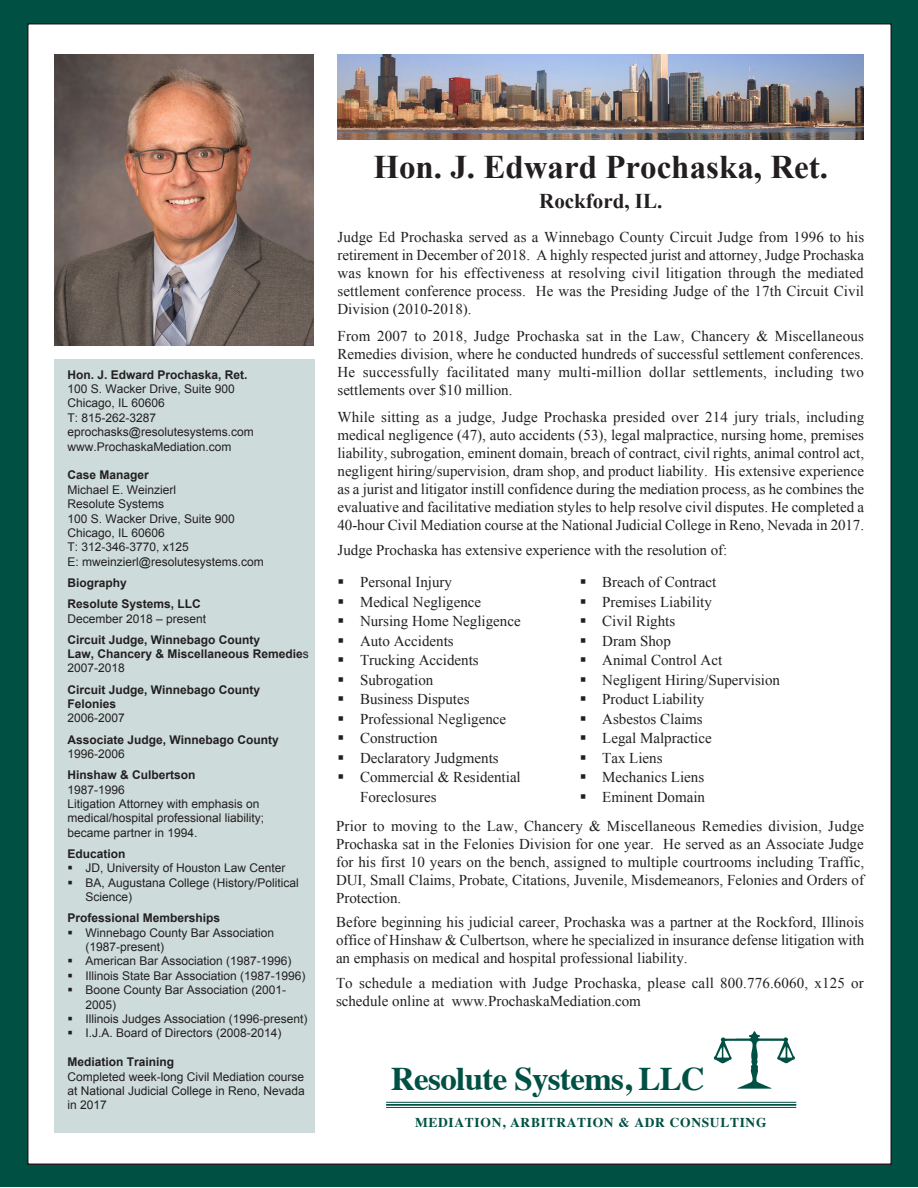
<style>
.page{position:relative;width:918px;height:1188px;background:#fff}
.page>*{position:absolute;margin:0;border:0;box-sizing:border-box;transform-origin:0 0}
.t1{font:700 33px "Times New Roman";color:#231f20}
.t2{font:700 33px "Times";letter-spacing:-.02em;color:#005143}
.t3{font:700 21px "Times New Roman";color:#231f20}
.Heading_1{font:15px/18px "Times New Roman";color:#231f20;text-align:justify}
.List_Paragraph{font:15px/18px "Times New Roman";color:#231f20;text-align:justify}
.t4{font:700 13.5px "Times";letter-spacing:.05em;color:#005143}
.t5{font:12px/14.4px "Arial";color:#231f20}
.Heading_1-2{font:700 12px "Arial";color:#231f20}
.s1{font-weight:400}
</style>
<div class="page">
<div style="left:0;top:0;width:917px;height:1187px;background:#005143"></div>
<div style="left:28px;top:24px;width:863px;height:1140px;background:#fff"></div>
<div style="left:54px;top:359px;width:261px;height:774px;background:#cddcda"></div>
<hr style="left:386px;top:1102px;width:410px;height:1px;background:#005143">
<hr style="left:386px;top:1104px;width:410px;height:2px;background:#005143">
<hr style="left:386px;top:1107px;width:410px;height:1px;background:#005143">
<img style="left:713px;top:1031px;width:82px;height:58px">
<img style="left:337px;top:54px;width:527px;height:85px">
<img style="left:54px;top:54px;width:260px;height:292px">
<p class="Heading_1-2" style="left:68px;top:366px;width:182px">Hon. J. Edward Prochaska, Ret.</p>
<p class="t5" style="left:68px;top:382px;width:169px">100 S. Wacker Drive, Suite 900</p>
<p class="t5" style="left:68px;top:396px;width:99px">Chicago, IL 60606</p>
<p class="t5" style="left:68px;top:411px;width:90px">T: 815-262-3287</p>
<p class="t5" style="left:68px;top:425px;width:188px">eprochasks@resolutesystems.com</p>
<p class="t5" style="left:68px;top:439px;width:166px">www.ProchaskaMediation.com</p>
<p class="Heading_1-2" style="left:68px;top:467px;width:83px">Case Manager</p>
<p class="t5" style="left:68px;top:483px;width:110px">Michael E. Weinzierl</p>
<p class="t5" style="left:68px;top:497px;width:98px">Resolute Systems</p>
<p class="t5" style="left:68px;top:511px;width:169px">100 S. Wacker Drive, Suite 900</p>
<p class="t5" style="left:68px;top:526px;width:99px">Chicago, IL 60606</p>
<p class="t5" style="left:68px;top:540px;width:123px">T: 312-346-3770, x125</p>
<p class="t5" style="left:68px;top:555px;width:198px">E: mweinzierl@resolutesystems.com</p>
<p class="Heading_1-2" style="left:68px;top:575px;width:61px">Biography</p>
<p class="Heading_1-2" style="left:68px;top:596px;width:135px">Resolute Systems, LLC</p>
<p class="t5" style="left:68px;top:611px;width:140px">December 2018 – present</p>
<p class="Heading_1-2" style="left:68px;top:632px;width:194px">Circuit Judge, Winnebago County</p>
<p class="Heading_1-2" style="left:68px;top:646px;width:243px">Law, Chancery &amp; Miscellaneous Remedie<span class="s1">s</span></p>
<p class="t5" style="left:68px;top:661px;width:59px">2007-2018</p>
<p class="Heading_1-2" style="left:68px;top:681px;width:194px">Circuit Judge, Winnebago County</p>
<p class="Heading_1-2" style="left:68px;top:696px;width:50px">Felonies</p>
<p class="t5" style="left:68px;top:711px;width:59px">2006-2007</p>
<p class="Heading_1-2" style="left:68px;top:731px;width:213px">Associate Judge, Winnebago County</p>
<p class="t5" style="left:68px;top:747px;width:59px">1996-2006</p>
<p class="Heading_1-2" style="left:68px;top:767px;width:130px">Hinshaw &amp; Culbertson</p>
<p class="t5" style="left:68px;top:782px;width:59px">1987-1996</p>
<p class="t5" style="left:68px;top:797px;width:194px">Litigation Attorney with emphasis on</p>
<p class="t5" style="left:68px;top:811px;width:198px">medical/hospital professional liability;</p>
<p class="t5" style="left:68px;top:825px;width:132px">became partner in 1994.</p>
<p class="Heading_1-2" style="left:68px;top:846px;width:60px">Education</p>
<p class="t5" style="left:68px;top:861px;width:220px">▪ JD, University of Houston Law Center</p>
<p class="t5" style="left:86px;top:875px;width:215px;text-indent:-18px">▪ BA, Augustana College (History/Political<br>Science)</p>
<p class="Heading_1-2" style="left:68px;top:910px;width:154px">Professional Memberships</p>
<p class="t5" style="left:86px;top:925px;width:190px;text-indent:-18px">▪ Winnebago County Bar Association (1987-present)</p>
<p class="t5" style="left:68px;top:954px;width:226px">▪ American Bar Association (1987-1996)</p>
<p class="t5" style="left:68px;top:969px;width:240px">▪ Illinois State Bar Association (1987-1996)</p>
<p class="t5" style="left:86px;top:983px;width:202px;text-indent:-18px">▪ Boone County Bar Association (2001-<br>2005)</p>
<p class="t5" style="left:68px;top:1012px;width:242px">▪ Illinois Judges Association (1996-present)</p>
<p class="t5" style="left:68px;top:1026px;width:216px">▪ I.J.A. Board of Directors (2008-2014)</p>
<p class="Heading_1-2" style="left:68px;top:1054px;width:108px">Mediation Training</p>
<p class="t5" style="left:68px;top:1069px;width:239px;text-align:justify">Completed week-long Civil Mediation course at National Judicial College in Reno, Nevada in 2017</p>
<p class="t1" style="left:373px;top:144px;width:456px">Hon. J. Edward Prochaska, Ret.</p>
<p class="t3" style="left:539px;top:186px;width:125px">Rockford, IL.</p>
<p class="Heading_1" style="left:338px;top:228px;width:528px">Judge Ed Prochaska served as a Winnebago County Circuit Judge from 1996 to his retirement in December of 2018. A highly respected jurist and attorney, Judge Prochaska was known for his effectiveness at resolving civil litigation through the mediated settlement conference process. He was the Presiding Judge of the 17th Circuit Civil Division (2010-2018).</p>
<p class="Heading_1" style="left:338px;top:327px;width:528px">From 2007 to 2018, Judge Prochaska sat in the Law, Chancery &amp; Miscellaneous Remedies division, where he conducted hundreds of successful settlement conferences.<br>He successfully facilitated many multi-million dollar settlements, including two settlements over $10 million.</p>
<p class="Heading_1" style="left:338px;top:408px;width:528px">While sitting as a judge, Judge Prochaska presided over 214 jury trials, including medical negligence (47), auto accidents (53), legal malpractice, nursing home, premises liability, subrogation, eminent domain, breach of contract, civil rights, animal control act, negligent hiring/supervision, dram shop, and product liability. His extensive experience as a jurist and litigator instill confidence during the mediation process, as he combines the evaluative and facilitative mediation styles to help resolve civil disputes. He completed a 40-hour Civil Mediation course at the National Judicial College in Reno, Nevada in 2017.</p>
<p class="Heading_1" style="left:338px;top:541px;width:391px">Judge Prochaska has extensive experience with the resolution of:</p>
<p class="Heading_1" style="left:338px;top:573px;width:116px">▪ Personal Injury</p>
<p class="Heading_1" style="left:338px;top:592px;width:145px">▪ Medical Negligence</p>
<p class="Heading_1" style="left:338px;top:612px;width:185px">▪ Nursing Home Negligence</p>
<p class="Heading_1" style="left:338px;top:631px;width:118px">▪ Auto Accidents</p>
<p class="Heading_1" style="left:338px;top:651px;width:143px">▪ Trucking Accidents</p>
<p class="Heading_1" style="left:338px;top:670px;width:97px">▪ Subrogation</p>
<p class="Heading_1" style="left:338px;top:690px;width:134px">▪ Business Disputes</p>
<p class="Heading_1" style="left:338px;top:709px;width:170px">▪ Professional Negligence</p>
<p class="Heading_1" style="left:338px;top:729px;width:102px">▪ Construction</p>
<p class="Heading_1" style="left:338px;top:748px;width:163px">▪ Declaratory Judgments</p>
<p class="Heading_1" style="left:360px;top:767px;width:162px;line-height:19.5px;text-indent:-22px">▪ Commercial &amp; Residential<br>Foreclosures</p>
<p class="Heading_1" style="left:580px;top:573px;width:138px">▪ Breach of Contract</p>
<p class="Heading_1" style="left:580px;top:592px;width:134px">▪ Premises Liability</p>
<p class="Heading_1" style="left:580px;top:612px;width:97px">▪ Civil Rights</p>
<p class="Heading_1" style="left:580px;top:631px;width:93px">▪ Dram Shop</p>
<p class="Heading_1" style="left:580px;top:651px;width:144px">▪ Animal Control Act</p>
<p class="Heading_1" style="left:580px;top:670px;width:202px">▪ Negligent Hiring/Supervision</p>
<p class="Heading_1" style="left:580px;top:690px;width:126px">▪ Product Liability</p>
<p class="Heading_1" style="left:580px;top:709px;width:124px">▪ Asbestos Claims</p>
<p class="Heading_1" style="left:580px;top:729px;width:134px">▪ Legal Malpractice</p>
<p class="Heading_1" style="left:580px;top:748px;width:84px">▪ Tax Liens</p>
<p class="Heading_1" style="left:580px;top:768px;width:126px">▪ Mechanics Liens</p>
<p class="Heading_1" style="left:580px;top:787px;width:127px">▪ Eminent Domain</p>
<p class="List_Paragraph" style="left:336px;top:816px;width:530px">Prior to moving to the Law, Chancery &amp; Miscellaneous Remedies division, Judge Prochaska sat in the Felonies Division for one year. He served as an Associate Judge for his first 10 years on the bench, assigned to multiple courtrooms including Traffic, DUI, Small Claims, Probate, Citations, Juvenile, Misdemeanors, Felonies and Orders of Protection.</p>
<p class="Heading_1" style="left:336px;top:913px;width:530px">Before beginning his judicial career, Prochaska was a partner at the Rockford, Illinois office of Hinshaw &amp; Culbertson, where he specialized in insurance defense litigation with an emphasis on medical and hospital professional liability.</p>
<p class="Heading_1" style="left:336px;top:974px;width:529px">To schedule a mediation with Judge Prochaska, please call 800.776.6060, x125 or schedule online at www.ProchaskaMediation.com</p>
<p class="t2" style="left:391px;top:1048px;width:316px">Resolute Systems, LLC</p>
<p class="t4" style="left:415px;top:1109px;width:353px">MEDIATION, ARBITRATION &amp; ADR CONSULTING</p>
</div>
